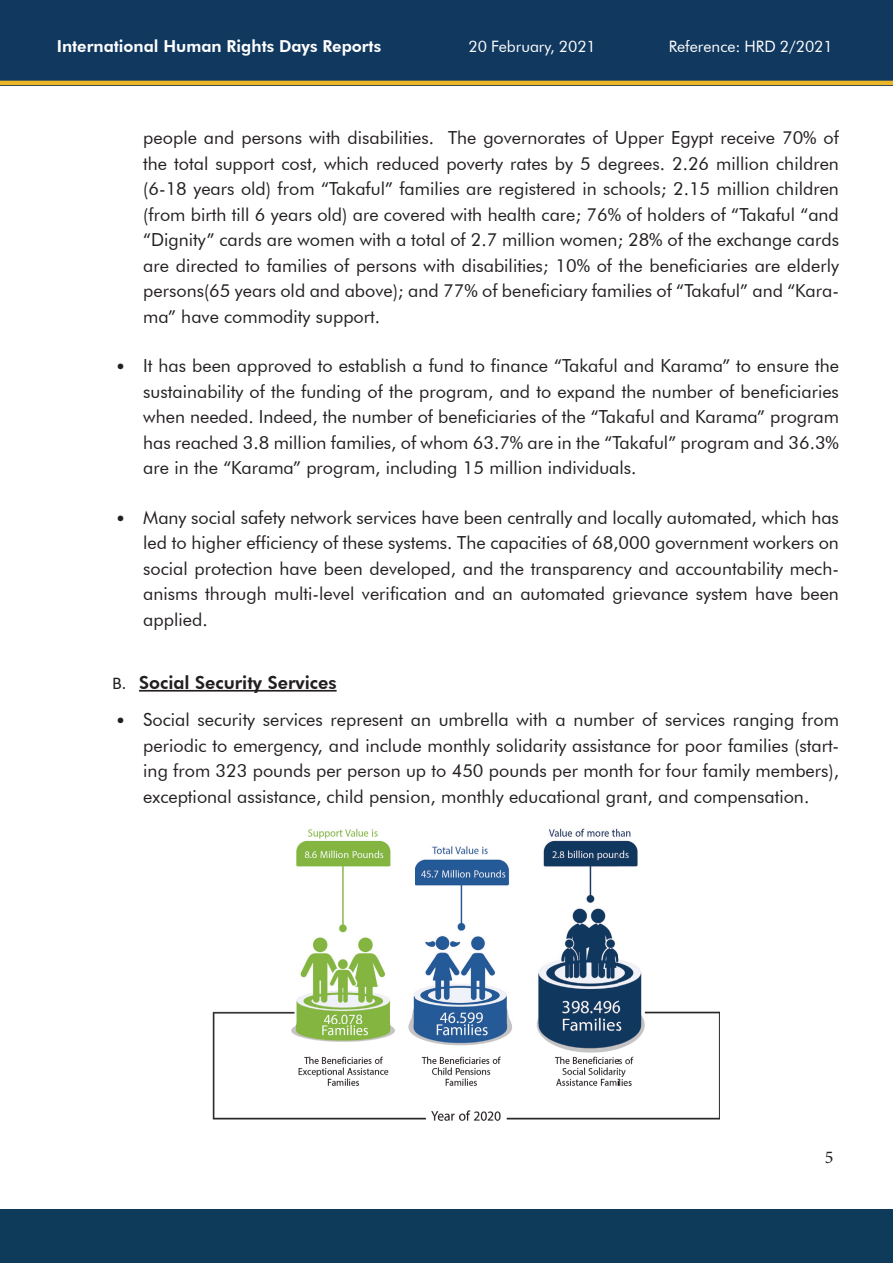
<style>
.page{position:relative;width:893px;height:1263px;background:#fff}
.page>*{position:absolute;margin:0;border:0;box-sizing:border-box;transform-origin:0 0}
.t1{font:18px/25.5px "Futura BT";color:#231f20;text-align:justify}
.t2{font:800 18px "Futura BT";color:#231f20}
.t3{font:18px "Minion Pro";color:#231f20}
.t4{font:800 16.5px "Futura BT";color:#fff}
.t5{font:15.75px "Futura BT";color:#fff}
.s1{font-family:"Calibri"}
.s2{font-family:"Calibri";font-weight:400}
</style>
<div class="page">
<div style="left:0;top:1210px;width:893px;height:53px;background:#0e3b59"></div>
<hr style="left:139px;top:690px;width:198px;height:2px;background:#231f20">
<img style="left:212px;top:828px;width:508px;height:293px">
<div style="left:0;top:0;width:893px;height:85px;background:#11385f"></div>
<hr style="left:0;top:81px;width:893px;height:4px;background:#ecb628">
<p class="t4" style="left:57px;top:36px;width:326px">International Human Rights Days Reports</p>
<p class="t5" style="left:468px;top:37px;width:129px">20 February, 2021</p>
<p class="t5" style="left:669px;top:37px;width:166px">Reference: HRD 2/2021</p>
<p class="t1" style="left:143px;top:125px;width:697px">people and persons with disabilities. The governorates of Upper Egypt receive 70% of the total support cost, which reduced poverty rates by 5 degrees. 2.26 million children (6-18 years old) from “Takaful” families are registered in schools; 2.15 million children (from birth till 6 years old) are covered with health care; 76% of holders of “Takaful “and “Dignity” cards are women with a total of 2.7 million women; 28% of the exchange cards are directed to families of persons with disabilities; 10% of the beneficiaries are elderly persons(65 years old and above); and 77% of beneficiary families of “Takaful” and “Kara&shy;ma” have commodity support.</p>
<p class="t1" style="left:143px;top:353px;width:697px;text-indent:-27px"><span class="s1">•</span> It has been approved to establish a fund to finance “Takaful and Karama” to ensure the sustainability of the funding of the program, and to expand the number of beneficiaries when needed. Indeed, the number of beneficiaries of the “Takaful and Karama” program has reached 3.8 million families, of whom 63.7% are in the “Takaful” program and 36.3% are in the “Karama” program, including 15 million individuals.</p>
<p class="t1" style="left:143px;top:504px;width:697px;text-indent:-27px"><span class="s1">•</span> Many social safety network services have been centrally and locally automated, which has led to higher efficiency of these systems. The capacities of 68,000 government workers on social protection have been developed, and the transparency and accountability mech&shy;anisms through multi-level verification and an automated grievance system have been applied.</p>
<p class="t2" style="left:112px;top:671px;width:226px"><span class="s2">B.</span> Social Security Services</p>
<p class="t1" style="left:143px;top:707px;width:697px;text-indent:-27px"><span class="s1">•</span> Social security services represent an umbrella with a number of services ranging from periodic to emergency, and include monthly solidarity assistance for poor families (start&shy;ing from 323 pounds per person up to 450 pounds per month for four family members), exceptional assistance, child pension, monthly educational grant, and compensation.</p>
<p class="t3" style="left:825px;top:1145px;width:10px">5</p>
</div>
